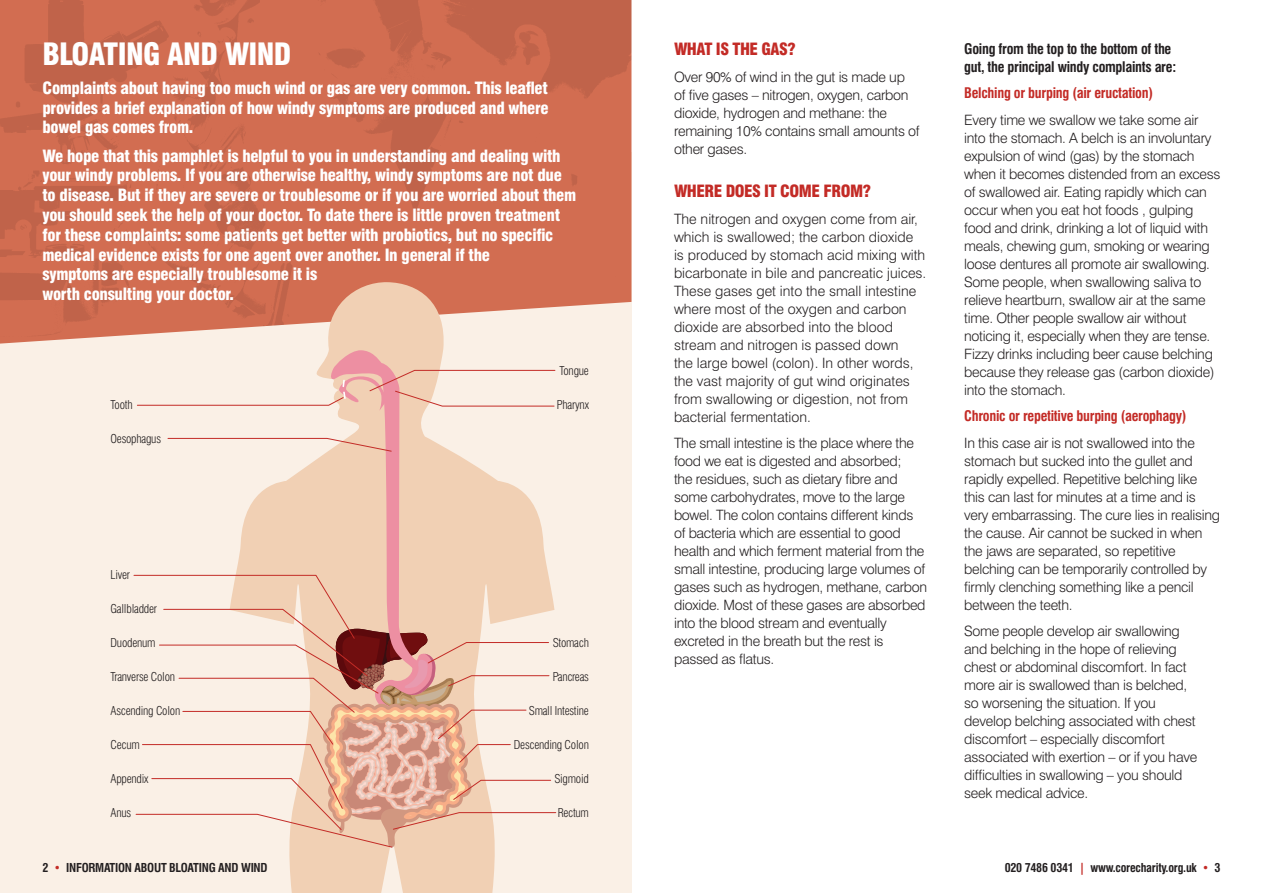
<style>
.page{position:relative;width:1263px;height:893px;background:#fff}
.page>*{position:absolute;margin:0;border:0;box-sizing:border-box;transform-origin:0 0}
.t1{font:900 condensed 30px "Swiss 721 BT";letter-spacing:-.02em;color:#fff}
.t2{font:900 condensed 16.5px/19.8px "Swiss 721 BT";letter-spacing:-.02em;color:#fff;text-align:justify}
.t3{font:900 condensed 16.5px "Swiss 721 BT";letter-spacing:-.03em;color:#c32b26}
.t4{font:300 14.25px/18px "Swiss 721 BT";letter-spacing:-.02em;color:#231f20}
.t5{font:300 14.25px/18px "Swiss 721 BT";color:#231f20}
.t6{font:700 condensed 14.25px "Swiss 721 BT";letter-spacing:-.02em;color:#c32b26}
.t7{font:700 condensed 14.25px/18px "Swiss 721 BT";letter-spacing:-.02em;color:#231f20}
.t8{font:300 condensed 12px "Swiss 721 BT";letter-spacing:-.02em;color:#231f20}
.t9{font:700 condensed 12px "Swiss 721 BT";letter-spacing:-.02em;color:#231f20}
.s1{color:#c32b26}
</style>
<div class="page">
<div style="left:0;top:152px;width:631px;height:741px;background:#faf0e6"></div>
<img style="left:0;top:0;width:631px;height:344px">
<svg style="left:230px;top:282px;width:324px;height:611px"></svg>
<svg style="left:133px;top:350px;width:423px;height:498px"></svg>
<h1 class="t1" style="left:43px;top:37px;width:250px">BLOATING AND WIND</h1>
<p class="t2" style="left:43px;top:78px;width:508px">Complaints about having too much wind or gas are very common. This leaflet provides a brief explanation of how windy symptoms are produced and where bowel gas comes from.</p>
<p class="t2" style="left:43px;top:146px;width:535px;text-align:left">We hope that this pamphlet is helpful to you in understanding and dealing with your windy problems. If you are otherwise healthy, windy symptoms are not due to disease. But if they are severe or troublesome or if you are worried about them you should seek the help of your doctor. To date there is little proven treatment for these complaints: some patients get better with probiotics, but no specific medical evidence exists for one agent over another. In general if the<br>symptoms are especially troublesome it is<br>worth consulting your doctor.</p>
<p class="t8" style="left:559px;top:363px;width:31px">Tongue</p>
<p class="t8" style="left:111px;top:397px;width:24px">Tooth</p>
<p class="t8" style="left:557px;top:397px;width:34px">Pharynx</p>
<p class="t8" style="left:111px;top:431px;width:52px">Oesophagus</p>
<p class="t8" style="left:111px;top:567px;width:21px">Liver</p>
<p class="t8" style="left:111px;top:601px;width:48px">Gallbladder</p>
<p class="t8" style="left:553px;top:635px;width:38px">Stomach</p>
<p class="t8" style="left:553px;top:669px;width:38px">Pancreas</p>
<p class="t8" style="left:111px;top:635px;width:47px">Duodenum</p>
<p class="t8" style="left:111px;top:669px;width:66px">Tranverse Colon</p>
<p class="t8" style="left:111px;top:703px;width:71px">Ascending Colon</p>
<p class="t8" style="left:529px;top:703px;width:62px">Small Intestine</p>
<p class="t8" style="left:111px;top:737px;width:31px">Cecum</p>
<p class="t8" style="left:514px;top:737px;width:77px">Descending Colon</p>
<p class="t8" style="left:111px;top:771px;width:39px">Appendix</p>
<p class="t8" style="left:111px;top:805px;width:22px">Anus</p>
<p class="t8" style="left:554px;top:771px;width:36px">Sigmoid</p>
<p class="t8" style="left:558px;top:805px;width:33px">Rectum</p>
<p class="t9" style="left:43px;top:861px;width:227px">2 <span class="s1">•</span> INFORMATION ABOUT BLOATING AND WIND</p>
<p class="t3" style="left:674px;top:39px;width:123px">WHAT IS THE GAS?</p>
<p class="t4" style="left:674px;top:67px;width:247px">Over 90% of wind in the gut is made up of five gases – nitrogen, oxygen, carbon dioxide, hydrogen and methane: the remaining 10% contains small amounts of other gases.</p>
<p class="t3" style="left:674px;top:181px;width:198px">WHERE DOES IT COME FROM?</p>
<p class="t5" style="left:674px;top:209px;width:254px">The nitrogen and oxygen come from air, which is swallowed; the carbon dioxide is produced by stomach acid mixing with bicarbonate in bile and pancreatic juices.<br>These gases get into the small intestine where most of the oxygen and carbon dioxide are absorbed into the blood stream and nitrogen is passed down<br>the large bowel (colon). In other words, the vast majority of gut wind originates from swallowing or digestion, not from bacterial fermentation.</p>
<p class="t4" style="left:674px;top:434px;width:255px">The small intestine is the place where the food we eat is digested and absorbed;<br>the residues, such as dietary fibre and some carbohydrates, move to the large bowel. The colon contains different kinds of bacteria which are essential to good health and which ferment material from the small intestine, producing large volumes of gases such as hydrogen, methane, carbon dioxide. Most of these gases are absorbed into the blood stream and eventually excreted in the breath but the rest is passed as flatus.</p>
<p class="t7" style="left:964px;top:40px;width:213px">Going from the top to the bottom of the gut, the principal windy complaints are:</p>
<p class="t6" style="left:964px;top:85px;width:190px">Belching or burping (air eructation)</p>
<p class="t4" style="left:964px;top:111px;width:258px">Every time we swallow we take some air into the stomach. A belch is an involuntary expulsion of wind (gas) by the stomach when it becomes distended from an excess of swallowed air. Eating rapidly which can occur when you eat hot foods , gulping food and drink, drinking a lot of liquid with meals, chewing gum, smoking or wearing loose dentures all promote air swallowing.<br>Some people, when swallowing saliva to relieve heartburn, swallow air at the same time. Other people swallow air without noticing it, especially when they are tense.<br>Fizzy drinks including beer cause belching because they release gas (carbon dioxide) into the stomach.</p>
<p class="t6" style="left:964px;top:408px;width:224px">Chronic or repetitive burping (aerophagy)</p>
<p class="t4" style="left:964px;top:434px;width:257px">In this case air is not swallowed into the stomach but sucked into the gullet and rapidly expelled. Repetitive belching like this can last for minutes at a time and is very embarrassing. The cure lies in realising the cause. Air cannot be sucked in when the jaws are separated, so repetitive belching can be temporarily controlled by firmly clenching something like a pencil between the teeth.</p>
<p class="t4" style="left:964px;top:622px;width:234px">Some people develop air swallowing and belching in the hope of relieving chest or abdominal discomfort. In fact more air is swallowed than is belched, so worsening the situation. If you develop belching associated with chest discomfort – especially discomfort associated with exertion – or if you have difficulties in swallowing – you should seek medical advice.</p>
<p class="t9" style="left:1005px;top:861px;width:217px">020 7486 0341 <span class="s1">|</span> www.corecharity.org.uk <span class="s1">•</span> 3</p>
</div>
